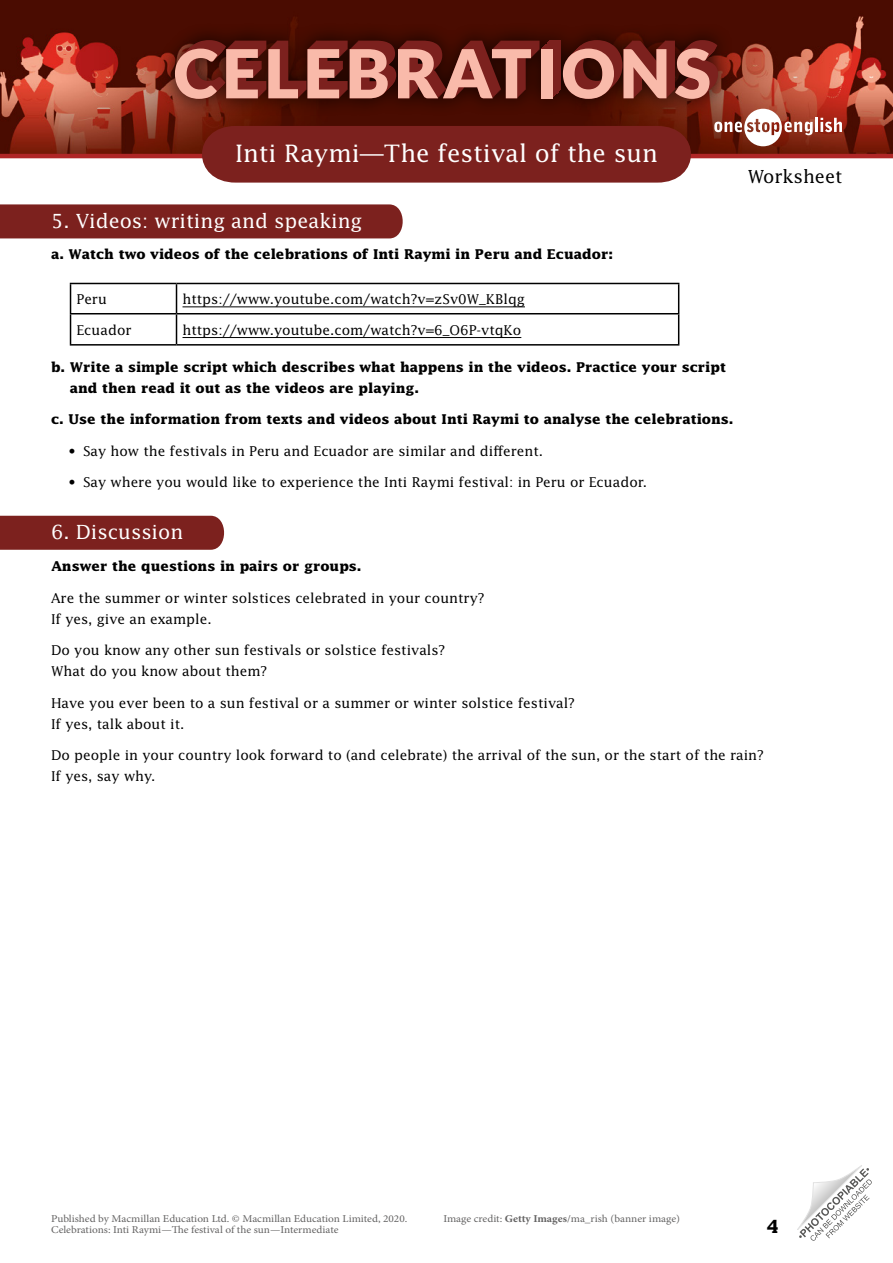
<style>
.page{position:relative;width:893px;height:1263px;background:#fff}
.page>*{position:absolute;margin:0;border:0;box-sizing:border-box;transform-origin:0 0}
.t1{font:24px "Lucida Std";color:#fff}
.TN___WS_-_Subheading{font:19.5px "Lucida Std";color:#fff}
.t2{font:18px "Lucida Std";color:#000}
.t3{font:700 18px "Lucida Std";color:#000}
.WS_-_9pt_body{font:13.5px/21px "Lucida Std";color:#000}
.WS_-_9pt_rubric{font:700 13.5px/21px "Lucida Std";color:#000}
.t4{font:10.5px "Minion Pro";color:#646363;scale:1.08 1}
.s1{font-weight:700}
</style>
<div class="page">
<img style="left:0;top:0;width:893px;height:154px">
<div style="left:157px;top:22px;width:578px;height:95px;background:#000;opacity:.75"></div>
<div style="left:549px;top:41px;width:12px;height:49px;background:#7c211e"></div>
<div style="left:548px;top:41px;width:12px;height:50px;background:#7c211e"></div>
<div style="left:548px;top:42px;width:11px;height:50px;background:#7c211e"></div>
<div style="left:547px;top:43px;width:11px;height:49px;background:#7c211e"></div>
<div style="left:546px;top:44px;width:11px;height:49px;background:#7c211e"></div>
<div style="left:545px;top:45px;width:12px;height:49px;background:#7c211e"></div>
<div style="left:544px;top:46px;width:12px;height:49px;background:#7c211e"></div>
<div style="left:543px;top:47px;width:12px;height:49px;background:#7c211e"></div>
<div style="left:542px;top:47px;width:12px;height:50px;background:#7c211e"></div>
<svg style="left:552px;top:49px;width:1px;height:48px"></svg>
<svg style="left:175px;top:40px;width:365px;height:59px;background:#98554c"></svg>
<div style="left:541px;top:49px;width:11px;height:49px;background:#f9baaa"></div>
<svg style="left:563px;top:40px;width:155px;height:59px;background:#9d594f"></svg>
<svg style="left:714px;top:109px;width:99px;height:37px"></svg>
<hr style="left:815px;top:118px;width:3px;height:14px;background:#fff">
<svg style="left:820px;top:118px;width:22px;height:14px"></svg>
<svg style="left:797px;top:1165px;width:75px;height:76px"></svg>
<hr style="left:0;top:154px;width:893px;height:4px;background:#af2626">
<svg style="left:191px;top:126px;width:511px;height:57px;background:#802925"></svg>
<div style="left:0;top:204px;width:403px;height:34px;background:#7c211e"></div>
<div style="left:0;top:516px;width:225px;height:34px;background:#7c211e"></div>
<hr style="left:70px;top:283px;width:106px;height:1px;background:#000">
<svg style="left:70px;top:284px;width:1px;height:29px"></svg>
<hr style="left:176px;top:283px;width:503px;height:1px;background:#000">
<svg style="left:176px;top:284px;width:1px;height:29px"></svg>
<svg style="left:678px;top:284px;width:1px;height:29px"></svg>
<hr style="left:70px;top:313px;width:106px;height:1px;background:#000">
<hr style="left:70px;top:314px;width:1px;height:30px;background:#000">
<hr style="left:176px;top:313px;width:503px;height:1px;background:#000">
<hr style="left:176px;top:314px;width:1px;height:30px;background:#000">
<hr style="left:678px;top:314px;width:1px;height:30px;background:#000">
<hr style="left:70px;top:344px;width:106px;height:2px;background:#000">
<hr style="left:176px;top:344px;width:503px;height:2px;background:#000">
<hr style="left:182px;top:306px;width:343px;height:1px;background:#000">
<hr style="left:182px;top:337px;width:339px;height:1px;background:#000">
<h1 class="t1" style="left:235px;top:139px;width:424px">Inti Raymi—The festival of the sun</h1>
<h3 class="t2" style="left:748px;top:165px;width:96px">Worksheet</h3>
<p class="TN___WS_-_Subheading" style="left:51px;top:209px;width:313px">5. Videos: writing and speaking</p>
<p class="WS_-_9pt_rubric" style="left:51px;top:244px;width:563px">a. Watch two videos of the celebrations of Inti Raymi in Peru and Ecuador:</p>
<p class="WS_-_9pt_body" style="left:77px;top:288px;width:32px">Peru</p>
<p class="WS_-_9pt_body" style="left:182px;top:288px;width:344px">https://www.youtube.com/watch?v=zSv0W_KBlqg</p>
<p class="WS_-_9pt_body" style="left:77px;top:319px;width:57px">Ecuador</p>
<p class="WS_-_9pt_body" style="left:182px;top:319px;width:340px">https://www.youtube.com/watch?v=6_O6P-vtqKo</p>
<p class="WS_-_9pt_rubric" style="left:70px;top:356px;width:658px;text-indent:-19px">b. Write a simple script which describes what happens in the videos. Practice your script and then read it out as the videos are playing.</p>
<p class="WS_-_9pt_rubric" style="left:51px;top:408px;width:684px">c. Use the information from texts and videos about Inti Raymi to analyse the celebrations.</p>
<p class="WS_-_9pt_body" style="left:68px;top:440px;width:477px">• Say how the festivals in Peru and Ecuador are similar and different.</p>
<p class="WS_-_9pt_body" style="left:68px;top:471px;width:581px">• Say where you would like to experience the Inti Raymi festival: in Peru or Ecuador.</p>
<p class="TN___WS_-_Subheading" style="left:51px;top:520px;width:134px">6. Discussion</p>
<p class="WS_-_9pt_rubric" style="left:51px;top:555px;width:312px">Answer the questions in pairs or groups.</p>
<p class="WS_-_9pt_body" style="left:51px;top:587px;width:435px">Are the summer or winter solstices celebrated in your country?<br>If yes, give an example.</p>
<p class="WS_-_9pt_body" style="left:51px;top:639px;width:396px">Do you know any other sun festivals or solstice festivals?<br>What do you know about them?</p>
<p class="WS_-_9pt_body" style="left:51px;top:692px;width:526px">Have you ever been to a sun festival or a summer or winter solstice festival?<br>If yes, talk about it.</p>
<p class="WS_-_9pt_body" style="left:51px;top:744px;width:714px">Do people in your country look forward to (and celebrate) the arrival of the sun, or the start of the rain?<br>If yes, say why.</p>
<p class="t4" style="left:51px;top:1212px;width:331px">Published by Macmillan Education Ltd. © Macmillan Education Limited, 2020.</p>
<p class="t4" style="left:443px;top:1212px;width:221px">Image credit: <span class="s1">Getty Images</span>/ma_rish (banner image)</p>
<p class="t4" style="left:51px;top:1222px;width:268px">Celebrations: Inti Raymi—The festival of the sun—Intermediate</p>
<h3 class="t3" style="left:766px;top:1215px;width:14px">4</h3>
</div>
